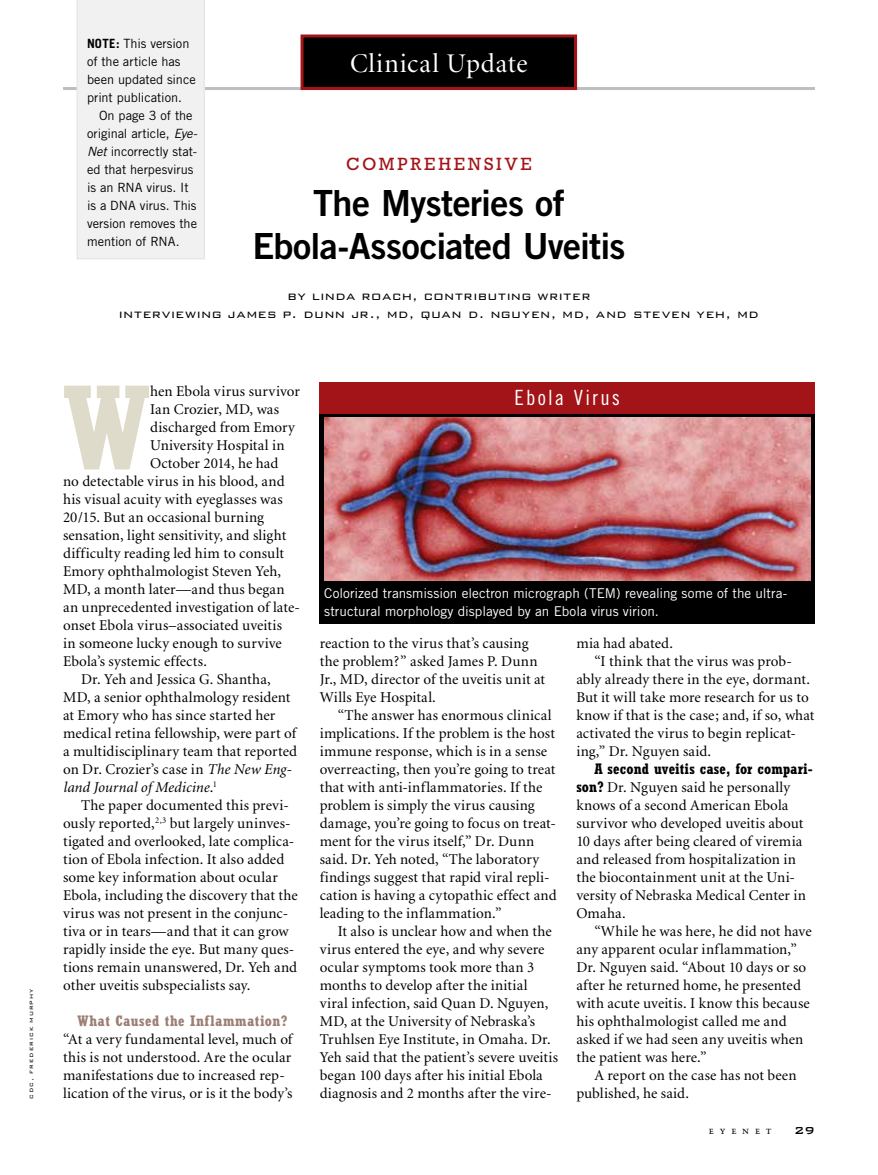
<style>
.page{position:relative;width:878px;height:1175px;background:#fff}
.page>*{position:absolute;margin:0;border:0;box-sizing:border-box;transform-origin:0 0}
.t1{font:700 condensed 117.6px "Rockwell";color:#dfdbcb}
.t2{font:36px/43.2px "Trade Gothic Bold Two";letter-spacing:-.02em;color:#000;text-align:center}
.t3{font:27px "Minion Display";letter-spacing:.035em;color:#fff}
.t4{font:21px "Trade Gothic Cond Eighteen";letter-spacing:.11em;color:#fff}
.t5{font:18px "Rockwell";letter-spacing:.155em;color:#a31418}
.t6{font:15px/18px "Minion";letter-spacing:.01em;color:#000}
.t7{font:300 15px/18px "Bank Gothic BT";letter-spacing:.03em;color:#000;text-align:center}
.t8{font:700 condensed 15px "Rockwell";letter-spacing:.005em;color:#000}
.t9{font:700 condensed 15px "Rockwell";letter-spacing:.03em;color:#9c7e73}
.t10{font:italic 15px "Minion";letter-spacing:.01em;color:#000}
.t11{font:13.5px/18px "Trade Gothic";color:#fff}
.t12{font:500 13.5px "Bank Gothic BT";color:#000}
.t13{font:12.75px/18px "Trade Gothic";color:#000}
.t14{font:10.5px "Trump Mediaeval SC";letter-spacing:.54em;color:#000}
.t15{font:300 7.5px "Bank Gothic BT";letter-spacing:.135em;color:#000}
.s1{font-weight:700}
.s2{font-style:italic}
.s3{font-style:normal}
.s4{font-family:"Rockwell";font-weight:700;font-stretch:condensed}
</style>
<div class="page">
<hr style="left:63px;top:87px;width:751px;height:3px;background:#bcbec0">
<div style="left:302px;top:36px;width:273px;height:52px;background:#000"></div>
<div style="left:300px;top:34px;width:277px;height:56px;border:3px solid #a31418"></div>
<div style="left:320px;top:382px;width:494px;height:50px;background:#a31418"></div>
<div style="left:320px;top:414px;width:494px;height:209px;background:#000"></div>
<img style="left:325px;top:417px;width:485px;height:163px">
<div style="left:76px;top:0;width:129px;height:260px;background:#f1f1f2"></div>
<p class="t15" style="left:27px;top:1098px;width:112px;rotate:-90deg">cdc, frederick murphy</p>
<p class="t13" style="left:87px;top:34px;width:110px"><span class="s1">NOTE:</span> This version of the article has been updated since print publication.</p>
<p class="t13" style="left:87px;top:106px;width:112px;text-indent:12px">On page 3 of the original article, <span class="s2">Eye-<br>Net</span> incorrectly stat&shy;ed that herpesvirus is an RNA virus. It is a DNA virus. This version removes the mention of RNA.</p>
<h3 class="t3" style="left:350px;top:50px;width:179px">Clinical Update</h3>
<p class="t5" style="left:346px;top:153px;width:187px">COMPREHENSIVE</p>
<h2 class="t2" style="left:252px;top:181px;width:375px">The Mysteries of<br>Ebola-Associated Uveitis</h2>
<p class="t7" style="left:119px;top:286px;width:641px">by linda roach, contributing writer<br>interviewing james p. dunn jr., md, quan d. nguyen, md, and steven yeh, md</p>
<h1 class="t1" style="left:63px;top:357px;width:88px">W</h1>
<p class="t6" style="left:150px;top:383px;width:151px">hen Ebola virus survivor</p>
<p class="t6" style="left:150px;top:401px;width:131px">Ian Crozier, MD, was</p>
<p class="t6" style="left:150px;top:419px;width:146px">discharged from Emory</p>
<p class="t6" style="left:150px;top:437px;width:136px">University Hospital in</p>
<p class="t6" style="left:150px;top:455px;width:130px">October 2014, he had</p>
<p class="t6" style="left:63px;top:473px;width:223px">no detectable virus in his blood, and</p>
<p class="t6" style="left:63px;top:491px;width:221px">his visual acuity with eyeglasses was</p>
<p class="t6" style="left:63px;top:509px;width:203px">20/15. But an occasional burning</p>
<p class="t6" style="left:63px;top:527px;width:225px">sensation, light sensitivity, and slight</p>
<p class="t6" style="left:63px;top:545px;width:222px">difficulty reading led him to consult</p>
<p class="t6" style="left:63px;top:563px;width:220px">Emory ophthalmologist Steven Yeh,</p>
<p class="t6" style="left:63px;top:581px;width:223px">MD, a month later—and thus began</p>
<p class="t6" style="left:63px;top:599px;width:238px">an unprecedented investigation of late-</p>
<p class="t6" style="left:63px;top:617px;width:220px">onset Ebola virus–associated uveitis</p>
<p class="t6" style="left:63px;top:635px;width:220px">in someone lucky enough to survive</p>
<p class="t6" style="left:63px;top:653px;width:145px">Ebola’s systemic effects.</p>
<p class="t6" style="left:81px;top:671px;width:191px">Dr. Yeh and Jessica G. Shantha,</p>
<p class="t6" style="left:63px;top:689px;width:229px">MD, a senior ophthalmology resident</p>
<p class="t6" style="left:63px;top:707px;width:214px">at Emory who has since started her</p>
<p class="t6" style="left:63px;top:725px;width:235px">medical retina fellowship, were part of</p>
<p class="t6" style="left:63px;top:743px;width:235px">a multidisciplinary team that reported</p>
<p class="t6" style="left:63px;top:761px;width:230px">on Dr. Crozier’s case in <span class="s2">The New Eng-</span></p>
<p class="t10" style="left:63px;top:780px;width:155px">land Journal of Medicine<span class="s3">.</span><sup>1</sup></p>
<p class="t6" style="left:81px;top:797px;width:209px">The paper documented this previ-</p>
<p class="t6" style="left:63px;top:815px;width:229px">ously reported,<sup>2,3</sup> but largely uninves-</p>
<p class="t6" style="left:63px;top:833px;width:233px">tigated and overlooked, late complica-</p>
<p class="t6" style="left:63px;top:851px;width:223px">tion of Ebola infection. It also added</p>
<p class="t6" style="left:63px;top:869px;width:216px">some key information about ocular</p>
<p class="t6" style="left:63px;top:887px;width:236px">Ebola, including the discovery that the</p>
<p class="t6" style="left:63px;top:905px;width:227px">virus was not present in the conjunc-</p>
<p class="t6" style="left:63px;top:923px;width:227px">tiva or in tears—and that it can grow</p>
<p class="t6" style="left:63px;top:941px;width:233px">rapidly inside the eye. But many ques-</p>
<p class="t6" style="left:63px;top:959px;width:235px">tions remain unanswered, Dr. Yeh and</p>
<p class="t6" style="left:63px;top:977px;width:189px">other uveitis subspecialists say.</p>
<p class="t9" style="left:77px;top:1012px;width:211px">What Caused the Inflammation?</p>
<p class="t6" style="left:63px;top:1031px;width:231px">“At a very fundamental level, much of this is not understood. Are the ocular manifestations due to increased rep&shy;lication of the virus, or is it the body’s</p>
<h3 class="t4" style="left:514px;top:385px;width:107px">Ebola Virus</h3>
<p class="t11" style="left:324px;top:583px;width:464px">Colorized transmission electron micrograph (TEM) revealing some of the ultra&shy;structural morphology displayed by an Ebola virus virion.</p>
<p class="t6" style="left:320px;top:635px;width:227px">reaction to the virus that’s causing the problem?” asked James P. Dunn<br>Jr., MD, director of the uveitis unit at<br>Wills Eye Hospital.</p>
<p class="t6" style="left:320px;top:707px;width:238px;text-indent:18px">“The answer has enormous clinical implications. If the problem is the host immune response, which is in a sense overreacting, then you’re going to treat that with anti-inflammatories. If the problem is simply the virus causing damage, you’re going to focus on treat&shy;ment for the virus itself,” Dr. Dunn said. Dr. Yeh noted, “The laboratory findings suggest that rapid viral repli&shy;cation is having a cytopathic effect and leading to the inflammation.”</p>
<p class="t6" style="left:320px;top:923px;width:240px;text-indent:18px">It also is unclear how and when the virus entered the eye, and why severe ocular symptoms took more than 3 months to develop after the initial viral infection, said Quan D. Nguyen, MD, at the University of Nebraska’s Truhlsen Eye Institute, in Omaha. Dr.<br>Yeh said that the patient’s severe uveitis began 100 days after his initial Ebola diagnosis and 2 months after the vire-</p>
<p class="t6" style="left:576px;top:635px;width:98px">mia had abated.</p>
<p class="t6" style="left:594px;top:653px;width:199px">“I think that the virus was prob-</p>
<p class="t6" style="left:576px;top:671px;width:235px">ably already there in the eye, dormant.</p>
<p class="t6" style="left:576px;top:689px;width:234px">But it will take more research for us to</p>
<p class="t6" style="left:576px;top:707px;width:240px">know if that is the case; and, if so, what</p>
<p class="t6" style="left:576px;top:725px;width:221px">activated the virus to begin replicat-</p>
<p class="t6" style="left:576px;top:743px;width:136px">ing,” Dr. Nguyen said.</p>
<p class="t8" style="left:594px;top:760px;width:220px">A second uveitis case, for compari-</p>
<p class="t6" style="left:576px;top:779px;width:231px"><span class="s4">son?</span> Dr. Nguyen said he personally knows of a second American Ebola survivor who developed uveitis about<br>10 days after being cleared of viremia and released from hospitalization in the biocontainment unit at the Uni&shy;versity of Nebraska Medical Center in<br>Omaha.</p>
<p class="t6" style="left:576px;top:923px;width:237px;text-indent:18px">“While he was here, he did not have any apparent ocular inflammation,” Dr. Nguyen said. “About 10 days or so after he returned home, he presented with acute uveitis. I know this because his ophthalmologist called me and asked if we had seen any uveitis when the patient was here.”</p>
<p class="t6" style="left:576px;top:1067px;width:222px;text-indent:18px">A report on the case has not been published, he said.</p>
<p class="t14" style="left:709px;top:1124px;width:64px">eyenet</p>
<p class="t12" style="left:794px;top:1123px;width:22px">29</p>
</div>
